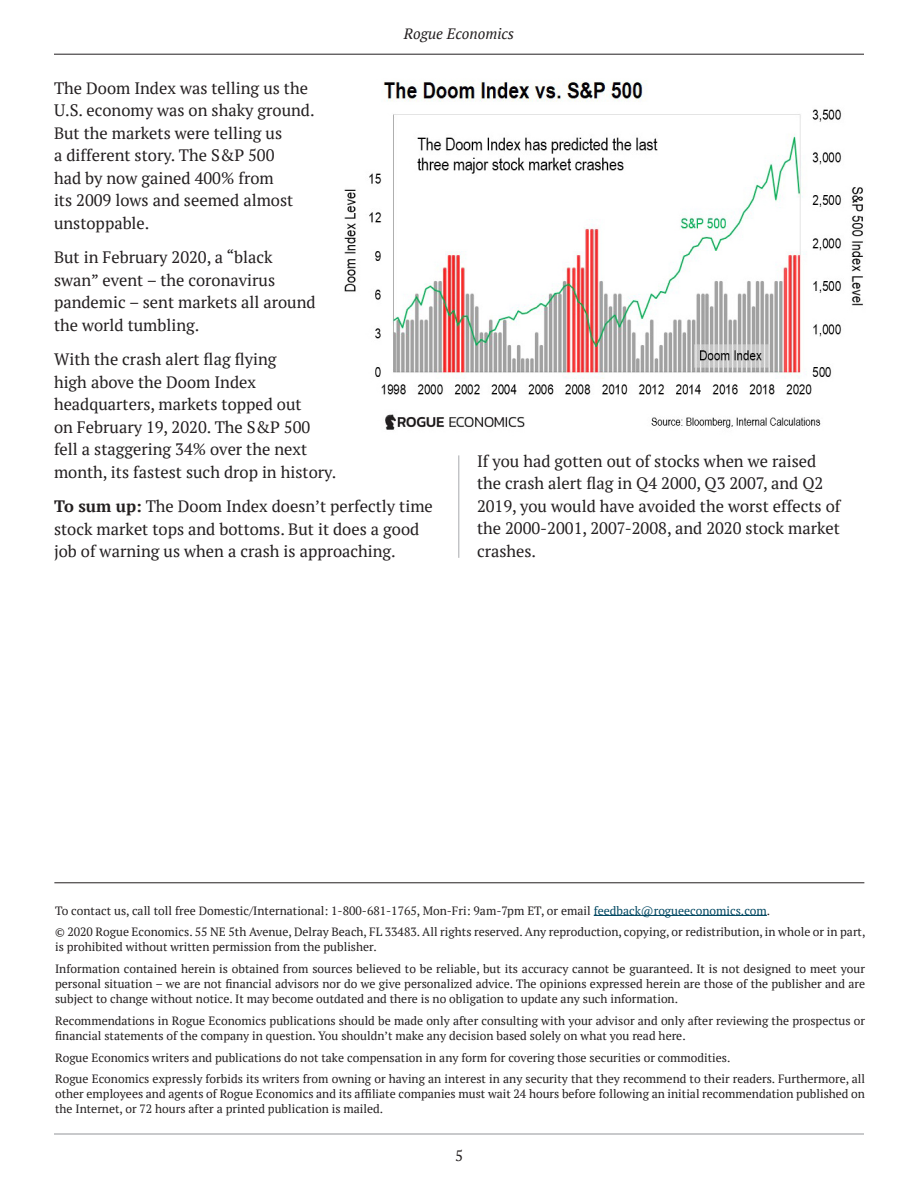
<style>
.page{position:relative;width:918px;height:1188px;background:#fff}
.page>*{position:absolute;margin:0;border:0;box-sizing:border-box;transform-origin:0 0}
.Text{font:16.5px/22.5px "PT Serif";color:#231f20}
.t1{font:italic 15px "PT Serif";color:#231f20}
.t2{font:15px "PT Serif";color:#231f20}
.t3{font:12px/15px "PT Serif";color:#231f20}
.s1{font-weight:700}
.s2{color:#004761}
</style>
<div class="page">
<hr style="left:54px;top:54px;width:810px;height:1px;background:#231f20">
<hr style="left:54px;top:1134px;width:810px;height:1px;background:#939598">
<hr style="left:54px;top:883px;width:810px;height:1px;background:#231f20">
<hr style="left:594px;top:915px;width:173px;height:1px;background:#004761">
<hr style="left:459px;top:455px;width:1px;height:103px;background:#a8a9ad">
<img style="left:344px;top:80px;width:519px;height:350px">
<p class="t1" style="left:404px;top:24px;width:112px">Rogue Economics</p>
<p class="Text" style="left:54px;top:76px;width:262px">The Doom Index was telling us the<br>U.S. economy was on shaky ground.<br>But the markets were telling us<br>a different story. The S&amp;P 500<br>had by now gained 400% from<br>its 2009 lows and seemed almost unstoppable.</p>
<p class="Text" style="left:54px;top:246px;width:263px">But in February 2020, a “black swan” event – the coronavirus pandemic – sent markets all around the world tumbling.</p>
<p class="Text" style="left:54px;top:348px;width:284px">With the crash alert flag flying<br>high above the Doom Index headquarters, markets topped out<br>on February 19, 2020. The S&amp;P 500 fell a staggering 34% over the next month, its fastest such drop in history.</p>
<p class="Text" style="left:54px;top:495px;width:380px"><span class="s1">To sum up:</span> The Doom Index doesn’t perfectly time stock market tops and bottoms. But it does a good job of warning us when a crash is approaching.</p>
<p class="Text" style="left:477px;top:450px;width:365px">If you had gotten out of stocks when we raised the crash alert flag in Q4 2000, Q3 2007, and Q2<br>2019, you would have avoided the worst effects of the 2000-2001, 2007-2008, and 2020 stock market crashes.</p>
<p class="t3" style="left:55px;top:903px;width:717px">To contact us, call toll free Domestic/International: 1-800-681-1765, Mon-Fri: 9am-7pm ET, or email <span class="s2">feedback@rogueeconomics.com</span>.</p>
<p class="t3" style="left:55px;top:924px;width:812px">© 2020 Rogue Economics. 55 NE 5th Avenue, Delray Beach, FL 33483. All rights reserved. Any reproduction, copying, or redistribution, in whole or in part, is prohibited without written permission from the publisher.</p>
<p class="t3" style="left:55px;top:961px;width:812px;text-align:justify">Information contained herein is obtained from sources believed to be reliable, but its accuracy cannot be guaranteed. It is not designed to meet your personal situation – we are not financial advisors nor do we give personalized advice. The opinions expressed herein are those of the publisher and are subject to change without notice. It may become outdated and there is no obligation to update any such information.</p>
<p class="t3" style="left:55px;top:1013px;width:811px">Recommendations in Rogue Economics publications should be made only after consulting with your advisor and only after reviewing the prospectus or financial statements of the company in question. You shouldn’t make any decision based solely on what you read here.</p>
<p class="t3" style="left:55px;top:1050px;width:677px">Rogue Economics writers and publications do not take compensation in any form for covering those securities or commodities.</p>
<p class="t3" style="left:55px;top:1071px;width:812px;text-align:justify">Rogue Economics expressly forbids its writers from owning or having an interest in any security that they recommend to their readers. Furthermore, all other employees and agents of Rogue Economics and its affiliate companies must wait 24 hours before following an initial recommendation published on the Internet, or 72 hours after a printed publication is mailed.</p>
<p class="t2" style="left:455px;top:1146px;width:9px">5</p>
</div>
